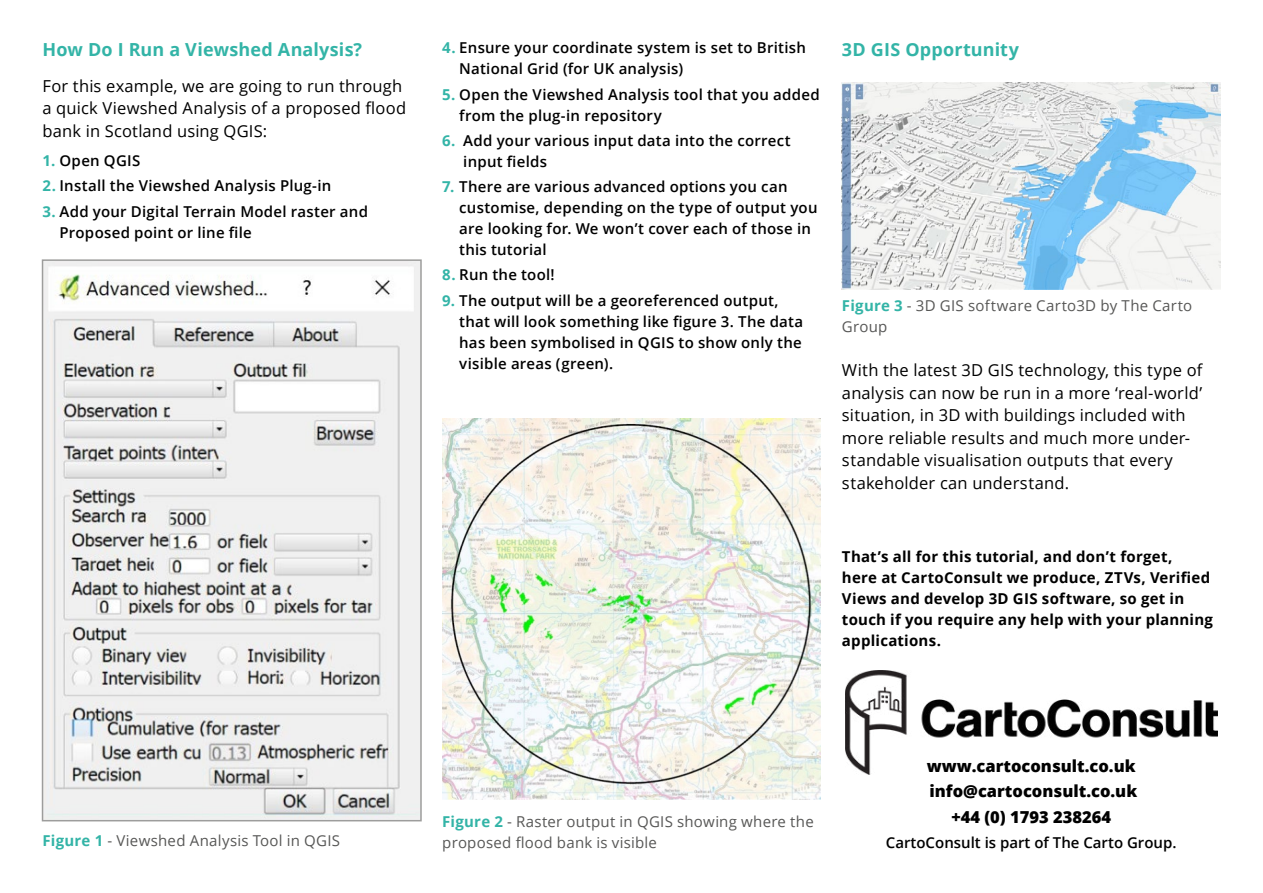
<style>
.page{position:relative;width:1263px;height:893px;background:#fff}
.page>*{position:absolute;margin:0;border:0;box-sizing:border-box;transform-origin:0 0}
.t1{font:700 18px "Open Sans";letter-spacing:.01em;color:#33b4a7}
.t2{font:16.5px/22.5px "Open Sans";letter-spacing:.01em;color:#000}
.t3{font:800 16.5px/25.5px "Open Sans";color:#000;text-align:center}
.t4{font:600 15px/21px "Open Sans";letter-spacing:.015em;color:#000}
.t5{font:700 15px/21px "Open Sans";letter-spacing:.015em;color:#000}
.t6{font:15px/21px "Open Sans";letter-spacing:.015em;color:#575756}
.s1{font-weight:700;color:#33b4a7}
</style>
<div class="page">
<img style="left:845px;top:671px;width:372px;height:104px">
<img style="left:45px;top:262px;width:374px;height:556px">
<div style="left:42px;top:259px;width:380px;height:562px;border:2px solid #9d9d9c"></div>
<img style="left:442px;top:418px;width:379px;height:381px">
<img style="left:842px;top:82px;width:378px;height:207px">
<p class="t1" style="left:43px;top:37px;width:321px">How Do I Run a Viewshed Analysis?</p>
<p class="t2" style="left:43px;top:74px;width:365px">For this example, we are going to run through a quick Viewshed Analysis of a proposed flood bank in Scotland using QGIS:</p>
<p class="t4" style="left:43px;top:150px;width:99px"><span class="s1">1.</span> Open QGIS</p>
<p class="t4" style="left:43px;top:175px;width:290px"><span class="s1">2.</span> Install the Viewshed Analysis Plug-in</p>
<p class="t4" style="left:60px;top:200px;width:310px;text-indent:-17px"><span class="s1">3.</span> Add your Digital Terrain Model raster and<br>Proposed point or line file</p>
<p class="t4" style="left:459px;top:37px;width:348px;text-indent:-17px"><span class="s1">4.</span> Ensure your coordinate system is set to British<br>National Grid (for UK analysis)</p>
<p class="t4" style="left:459px;top:83px;width:362px;text-indent:-17px"><span class="s1">5.</span> Open the Viewshed Analysis tool that you added from the plug-in repository</p>
<p class="t4" style="left:463px;top:130px;width:329px;text-indent:-21px"><span class="s1">6.</span> Add your various input data into the correct input fields</p>
<p class="t4" style="left:459px;top:176px;width:360px;text-indent:-17px"><span class="s1">7.</span> There are various advanced options you can customise, depending on the type of output you are looking for. We won’t cover each of those in this tutorial</p>
<p class="t4" style="left:442px;top:264px;width:114px"><span class="s1">8.</span> Run the tool!</p>
<p class="t4" style="left:459px;top:289px;width:345px;text-indent:-17px"><span class="s1">9.</span> The output will be a georeferenced output, that will look something like figure 3. The data has been symbolised in QGIS to show only the visible areas (green).</p>
<p class="t1" style="left:842px;top:37px;width:178px">3D GIS Opportunity</p>
<p class="t6" style="left:842px;top:295px;width:352px"><span class="s1">Figure 3</span> - 3D GIS software Carto3D by The Carto<br>Group</p>
<p class="t2" style="left:842px;top:359px;width:362px">With the latest 3D GIS technology, this type of analysis can now be run in a more ‘real-world’ situation, in 3D with buildings included with more reliable results and much more under&shy;standable visualisation outputs that every stakeholder can understand.</p>
<p class="t5" style="left:842px;top:546px;width:372px">That’s all for this tutorial, and don’t forget,<br>here at CartoConsult we produce, ZTVs, Verified Views and develop 3D GIS software, so get in touch if you require any help with your planning applications.</p>
<p class="t6" style="left:43px;top:830px;width:299px"><span class="s1">Figure 1</span> - Viewshed Analysis Tool in QGIS</p>
<p class="t6" style="left:442px;top:810px;width:373px"><span class="s1">Figure 2</span> - Raster output in QGIS showing where the proposed flood bank is visible</p>
<p class="t3" style="left:927px;top:752px;width:212px">www.cartoconsult.co.uk info@cartoconsult.co.uk +44 (0) 1793 238264</p>
<p class="t4" style="left:886px;top:832px;width:292px">CartoConsult is part of The Carto Group.</p>
</div>
